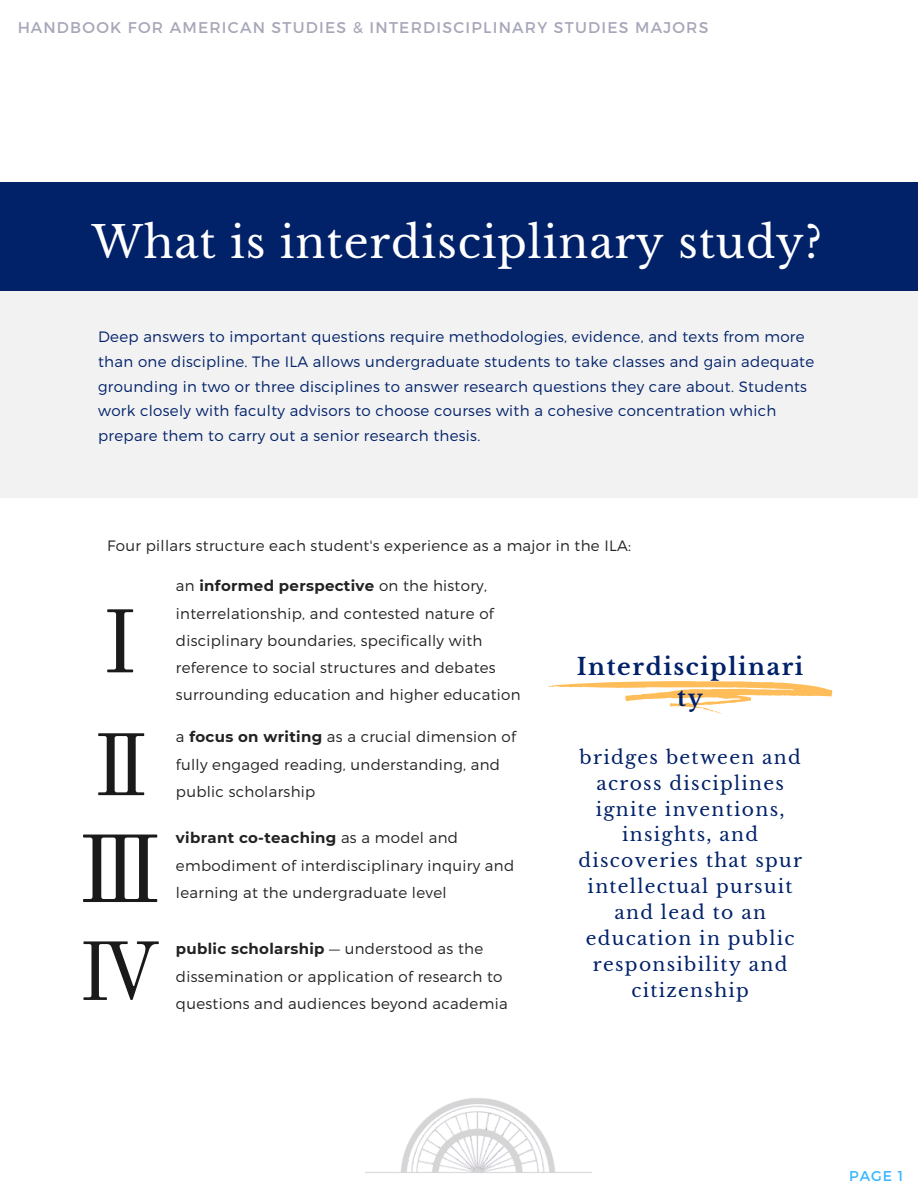
<style>
.page{position:relative;width:918px;height:1188px;background:#fff}
.page>*{position:absolute;margin:0;border:0;box-sizing:border-box;transform-origin:0 0}
.t1{font:43.5px "Libre Baskerville";letter-spacing:.02em;color:#fff}
.t2{font:700 23.25px/31.5px "Libre Baskerville";letter-spacing:.07em;color:#012169;text-align:center}
.t3{font:18.75px/25.8px "Libre Baskerville";letter-spacing:.07em;color:#012169;text-align:center}
.t4{font:15.6px "Montserrat";letter-spacing:.08em;color:#3f3e67}
.t5{font:300 15px/27.6px "Montserrat";letter-spacing:.02em;color:#222}
.t6{font:300 15px/24.8px "Montserrat";letter-spacing:.02em;color:#012169}
.t7{font:14.25px "Montserrat";color:#38b6ff}
.s1{font-weight:700}
</style>
<div class="page">
<div style="left:0;top:182px;width:918px;height:109px;background:#012169"></div>
<svg style="left:548px;top:681px;width:284px;height:33px"></svg>
<div style="left:0;top:291px;width:918px;height:207px;background:#f2f2f2"></div>
<svg style="left:107px;top:609px;width:26px;height:63px"></svg>
<svg style="left:98px;top:733px;width:46px;height:62px"></svg>
<svg style="left:83px;top:835px;width:74px;height:67px"></svg>
<svg style="left:83px;top:941px;width:76px;height:59px"></svg>
<img style="left:366px;top:1098px;width:225px;height:75px">
<p class="t4" style="left:17px;top:17px;width:693px">HANDBOOK FOR AMERICAN STUDIES &amp; INTERDISCIPLINARY STUDIES MAJORS</p>
<p class="t1" style="left:92px;top:216px;width:732px">What is interdisciplinary study?</p>
<p class="t6" style="left:98px;top:324px;width:718px">Deep answers to important questions require methodologies, evidence, and texts from more than one discipline. The ILA allows undergraduate students to take classes and gain adequate grounding in two or three disciplines to answer research questions they care about. Students work closely with faculty advisors to choose courses with a cohesive concentration which prepare them to carry out a senior research thesis.</p>
<p class="t5" style="left:107px;top:532px;width:525px">Four pillars structure each student's experience as a major in the ILA:</p>
<h1 class="t5" style="left:176px;top:571px;width:346px">an <span class="s1">informed perspective</span> on the history, interrelationship, and contested nature of disciplinary boundaries, specifically with reference to social structures and debates surrounding education and higher education</h1>
<h4 class="t5" style="left:176px;top:722px;width:342px">a <span class="s1">focus on writing</span> as a crucial dimension of fully engaged reading, understanding, and public scholarship</h4>
<p class="t5" style="left:176px;top:823px;width:340px"><span class="s1">vibrant co-teaching</span> as a model and embodiment of interdisciplinary inquiry and learning at the undergraduate level</p>
<p class="t5" style="left:176px;top:934px;width:333px"><span class="s1">public scholarship</span> — understood as the dissemination or application of research to questions and audiences beyond academia</p>
<p class="t2" style="left:577px;top:651px;width:228px">Interdisciplinari ty</p>
<h2 class="t3" style="left:578px;top:744px;width:225px">bridges between and across disciplines ignite inventions, insights, and discoveries that spur intellectual pursuit and lead to an education in public responsibility and citizenship</h2>
<p class="t7" style="left:849px;top:1166px;width:56px">PAGE 1</p>
</div>
